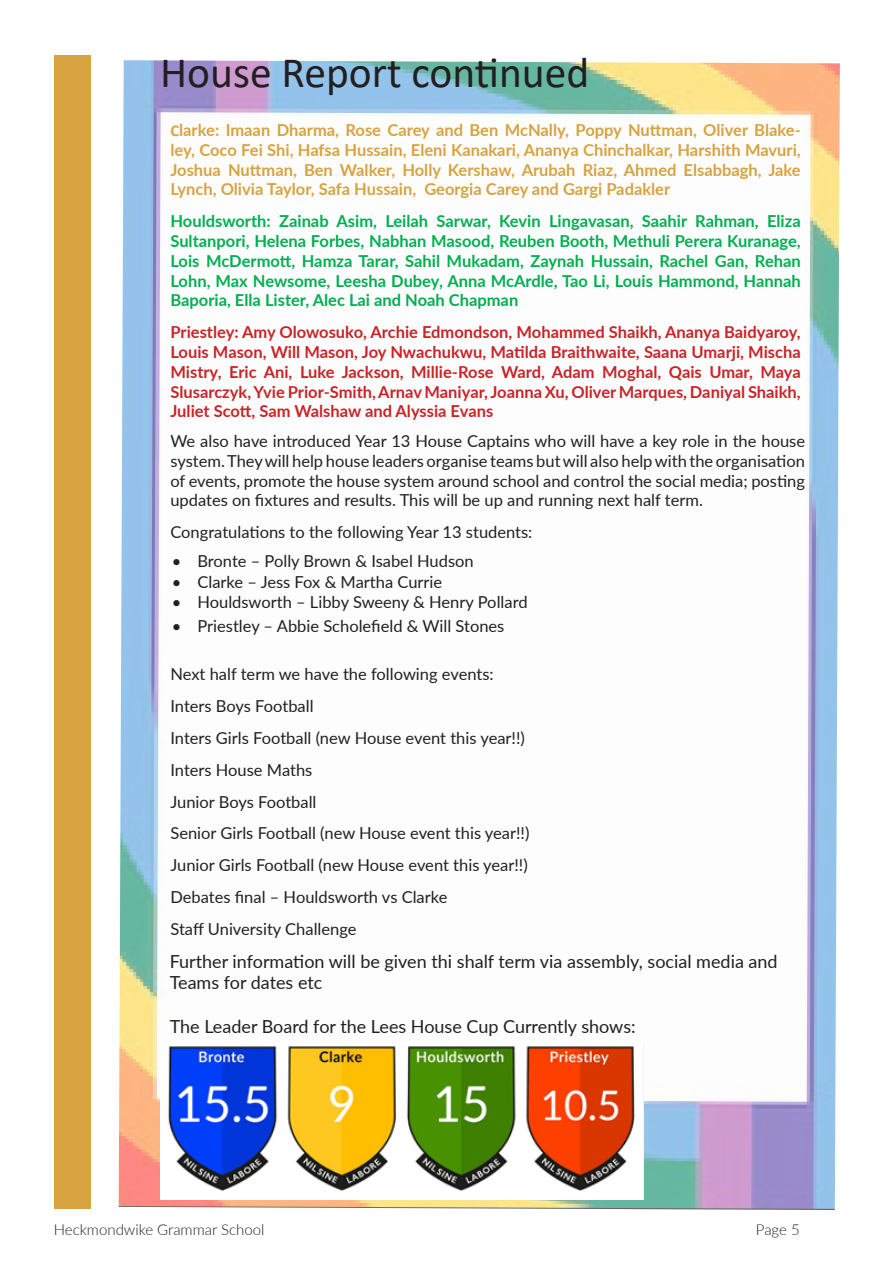
<style>
.page{position:relative;width:893px;height:1263px;background:#fff}
.page>*{position:absolute;margin:0;border:0;box-sizing:border-box;transform-origin:0 0}
.t1{font:43.5px "Calibri";color:#231f20}
.t2{font:18px/21.6px "Lato";color:#231f20}
.t3{font:16.5px/19.8px "Lato";color:#231f20;text-align:justify}
.t4{font:700 16.5px/19.8px "Lato";color:#c92427;text-align:justify}
.t5{font:700 16.5px/19.8px "Lato";color:#00b050;text-align:justify}
.t6{font:700 16.5px/19.8px "Lato";color:#d8a341;text-align:justify}
.t7{font:300 15px "Lato";color:#231f20}
.s1{font-family:"Calibri"}
</style>
<div class="page">
<div style="left:54px;top:55px;width:36px;height:1153px;background:#d8a341"></div>
<img style="left:119px;top:60px;width:721px;height:1150px">
<img style="left:161px;top:1042px;width:482px;height:158px">
<p class="t1" style="left:160px;top:43px;width:431px">House Report continued</p>
<p class="t6" style="left:170px;top:119px;width:632px"><span class="s1">C</span>larke: Imaan Dharma, Rose Carey and Ben McNally, Poppy Nuttman, Oliver Blake&shy;ley, Coco Fei Shi, Hafsa Hussain, Eleni Kanakari, Ananya Chinchalkar, Harshith Mavuri, Joshua Nuttman, Ben Walker, Holly Kershaw, Arubah Riaz, Ahmed Elsabbagh, Jake Lynch, Olivia Taylor, Safa Hussain, Georgia Carey and Gargi Padakler</p>
<p class="t5" style="left:170px;top:211px;width:632px">Houldsworth: Zainab Asim, Leilah Sarwar, Kevin Lingavasan, Saahir Rahman, Eliza Sultanpori, Helena Forbes, Nabhan Masood, Reuben Booth, Methuli Perera Kuranage, Lois McDermott, Hamza Tarar, Sahil Mukadam, Zaynah Hussain, Rachel Gan, Rehan Lohn, Max Newsome, Leesha Dubey, Anna McArdle, Tao Li, Louis Hammond, Hannah Baporia, Ella Lister, Alec Lai and Noah Chapman</p>
<p class="t4" style="left:170px;top:322px;width:632px">Priestley: Amy Olowosuko, Archie Edmondson, Mohammed Shaikh, Ananya Baidyaroy, Louis Mason, Will Mason, Joy Nwachukwu, Matilda Braithwaite, Saana Umarji, Mischa Mistry, Eric Ani, Luke Jackson, Millie-Rose Ward, Adam Moghal, Qais Umar, Maya Slusarczyk, Yvie Prior-Smith, Arnav Maniyar, Joanna Xu, Oliver Marques, Daniyal Shaikh, Juliet Scott, Sam Walshaw and Alyssia Evans</p>
<p class="t3" style="left:170px;top:430px;width:636px">We also have introduced Year 13 House Captains who will have a key role in the house system. They will help house leaders organise teams but will also help with the organisation of events, promote the house system around school and control the social media; posting updates on fixtures and results. This will be up and running next half term.</p>
<p class="t3" style="left:170px;top:522px;width:363px">Congratulations to the following Year 13 students:</p>
<p class="t3" style="left:172px;top:550px;width:303px">• Bronte – Polly Brown &amp; Isabel Hudson</p>
<p class="t3" style="left:172px;top:571px;width:272px">• Clarke – Jess Fox &amp; Martha Currie</p>
<p class="t3" style="left:172px;top:592px;width:357px">• Houldsworth – Libby Sweeny &amp; Henry Pollard</p>
<p class="t3" style="left:172px;top:616px;width:334px">• Priestley – Abbie Scholefield &amp; Will Stones</p>
<p class="t3" style="left:170px;top:664px;width:325px">Next half term we have the following events:</p>
<p class="t3" style="left:170px;top:696px;width:145px">Inters Boys Football</p>
<p class="t3" style="left:170px;top:727px;width:356px">Inters Girls Football (new House event this year!!)</p>
<p class="t3" style="left:170px;top:759px;width:143px">Inters House Maths</p>
<p class="t3" style="left:170px;top:791px;width:148px">Junior Boys Football</p>
<p class="t3" style="left:170px;top:823px;width:360px">Senior Girls Football (new House event this year!!)</p>
<p class="t3" style="left:170px;top:855px;width:359px">Junior Girls Football (new House event this year!!)</p>
<p class="t3" style="left:170px;top:886px;width:278px">Debates final – Houldsworth vs Clarke</p>
<p class="t3" style="left:170px;top:918px;width:188px">Staff University Challenge</p>
<p class="t2" style="left:170px;top:950px;width:609px">Further information will be given thi shalf term via assembly, social media and<br>Teams for dates etc</p>
<p class="t2" style="left:170px;top:1014px;width:467px">The Leader Board for the Lees House Cup Currently shows:</p>
<p class="t7" style="left:54px;top:1219px;width:212px">Heckmondwike Grammar School</p>
<p class="t7" style="left:756px;top:1219px;width:45px">Page 5</p>
</div>
